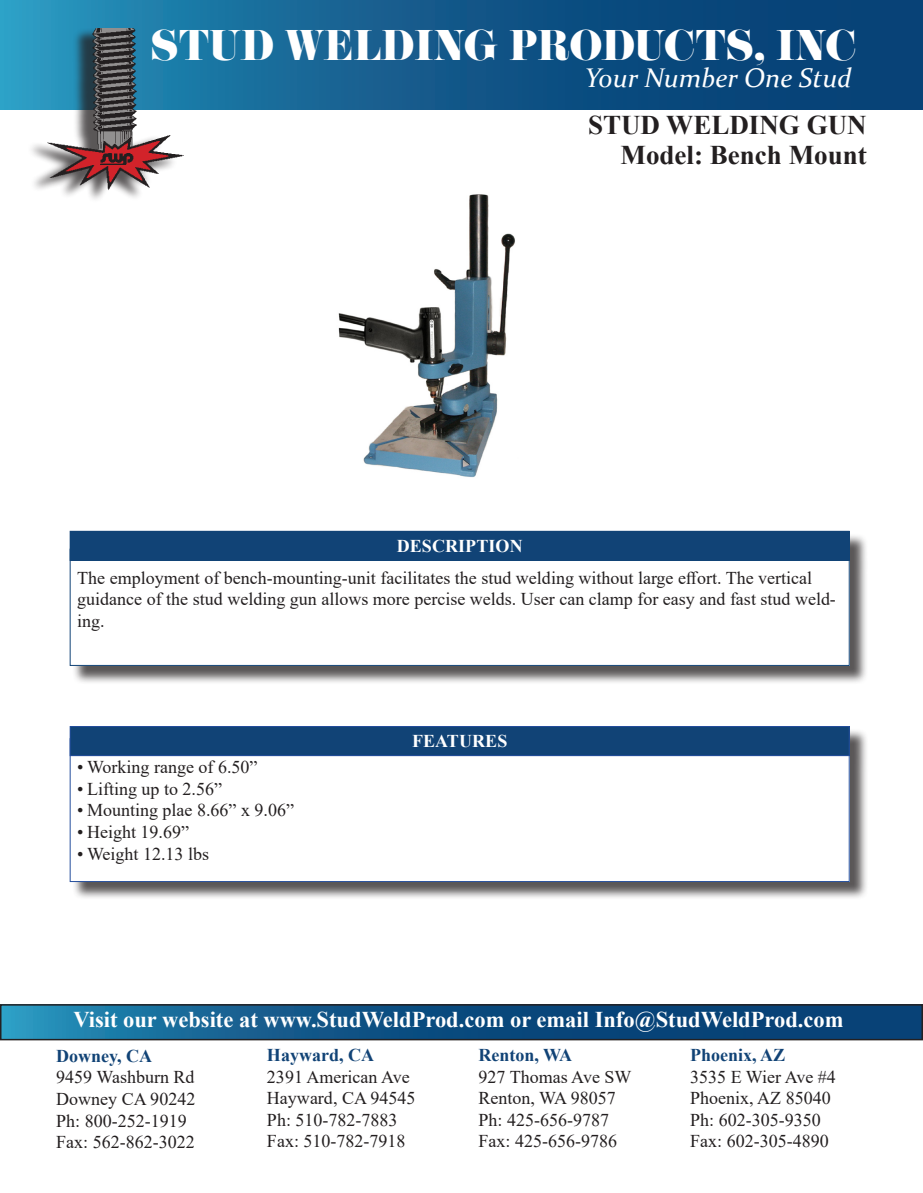
<style>
.page{position:relative;width:923px;height:1193px;background:#fff}
.page>*{position:absolute;margin:0;border:0;box-sizing:border-box;transform-origin:0 0}
.t1{font:37.5px "Eloquent JF Small Caps Pro";color:#fff}
.t2{font:700 27px "Times New Roman";color:#231f20}
.t3{font:italic 27px "Constantia";color:#fff}
.t4{font:700 22.5px "Times New Roman";color:#fff}
.t5{font:18px/21.6px "Times New Roman";color:#231f20}
.t6{font:700 18px "Times New Roman";color:#114376}
.t7{font:700 18px "Times New Roman";letter-spacing:.005em;color:#fff}
</style>
<div class="page">
<svg style="left:0;top:0;width:922px;height:110px;background:#11598a"></svg>
<svg style="left:3px;top:1007px;width:916px;height:30px;background:#0f5687"></svg>
<div style="left:72px;top:728px;width:796px;height:172px;background:#231f20;opacity:.75"></div>
<div style="left:70px;top:738px;width:779px;height:143px;background:#fff"></div>
<div style="left:70px;top:726px;width:779px;height:29px;background:#114376"></div>
<div style="left:70px;top:726px;width:779px;height:30px;border:1px solid #244e9c"></div>
<img style="left:338px;top:194px;width:177px;height:284px">
<div style="left:72px;top:533px;width:796px;height:151px;background:#231f20;opacity:.75"></div>
<div style="left:70px;top:549px;width:779px;height:116px;background:#fff"></div>
<div style="left:70px;top:549px;width:779px;height:117px;border:1px solid #114376"></div>
<div style="left:70px;top:531px;width:779px;height:29px;background:#114376"></div>
<div style="left:70px;top:531px;width:779px;height:30px;border:1px solid #114376"></div>
<div style="left:27px;top:27px;width:150px;height:177px;background:#231f20;opacity:.75"></div>
<img style="left:45px;top:28px;width:139px;height:163px">
<p class="t1" style="left:151px;top:19px;width:707px">STUD WELDING PRODUCTS, INC</p>
<p class="t3" style="left:585px;top:60px;width:268px">Your Number One Stud</p>
<p class="t2" style="left:588px;top:105px;width:280px">STUD WELDING GUN</p>
<p class="t2" style="left:620px;top:135px;width:247px">Model: Bench Mount</p>
<p class="t7" style="left:396px;top:533px;width:127px">DESCRIPTION</p>
<p class="t5" style="left:77px;top:566px;width:760px">The employment of bench-mounting-unit facilitates the stud welding without large effort. The vertical guidance of the stud welding gun allows more percise welds. User can clamp for easy and fast stud weld&shy;ing.</p>
<p class="t5" style="left:77px;top:755px;width:182px">• Working range of 6.50”</p>
<p class="t5" style="left:77px;top:777px;width:146px">• Lifting up to 2.56”</p>
<p class="t5" style="left:77px;top:799px;width:218px">• Mounting plae 8.66” x 9.06”</p>
<p class="t5" style="left:77px;top:820px;width:113px">• Height 19.69”</p>
<p class="t5" style="left:77px;top:842px;width:133px">• Weight 12.13 lbs</p>
<p class="t7" style="left:412px;top:728px;width:97px">FEATURES</p>
<p class="t4" style="left:73px;top:1003px;width:771px">Visit our website at www.StudWeldProd.com or email Info@StudWeldProd.com</p>
<p class="t6" style="left:56px;top:1042px;width:97px">Downey, CA</p>
<p class="t5" style="left:56px;top:1065px;width:140px">9459 Washburn Rd</p>
<p class="t5" style="left:56px;top:1087px;width:140px">Downey CA 90242</p>
<p class="t5" style="left:56px;top:1109px;width:132px">Ph: 800-252-1919</p>
<p class="t5" style="left:56px;top:1130px;width:140px">Fax: 562-862-3022</p>
<p class="t6" style="left:267px;top:1042px;width:108px">Hayward, CA</p>
<p class="t5" style="left:267px;top:1065px;width:144px">2391 American Ave</p>
<p class="t5" style="left:267px;top:1086px;width:150px">Hayward, CA 94545</p>
<p class="t5" style="left:267px;top:1108px;width:132px">Ph: 510-782-7883</p>
<p class="t5" style="left:267px;top:1130px;width:140px">Fax: 510-782-7918</p>
<p class="t6" style="left:478px;top:1042px;width:95px">Renton, WA</p>
<p class="t5" style="left:478px;top:1065px;width:154px">927 Thomas Ave SW</p>
<p class="t5" style="left:478px;top:1086px;width:139px">Renton, WA 98057</p>
<p class="t5" style="left:478px;top:1108px;width:132px">Ph: 425-656-9787</p>
<p class="t5" style="left:478px;top:1130px;width:140px">Fax: 425-656-9786</p>
<p class="t6" style="left:690px;top:1042px;width:97px">Phoenix, AZ</p>
<p class="t5" style="left:690px;top:1065px;width:147px">3535 E Wier Ave #4</p>
<p class="t5" style="left:690px;top:1086px;width:142px">Phoenix, AZ 85040</p>
<p class="t5" style="left:690px;top:1108px;width:132px">Ph: 602-305-9350</p>
<p class="t5" style="left:690px;top:1130px;width:140px">Fax: 602-305-4890</p>
</div>
